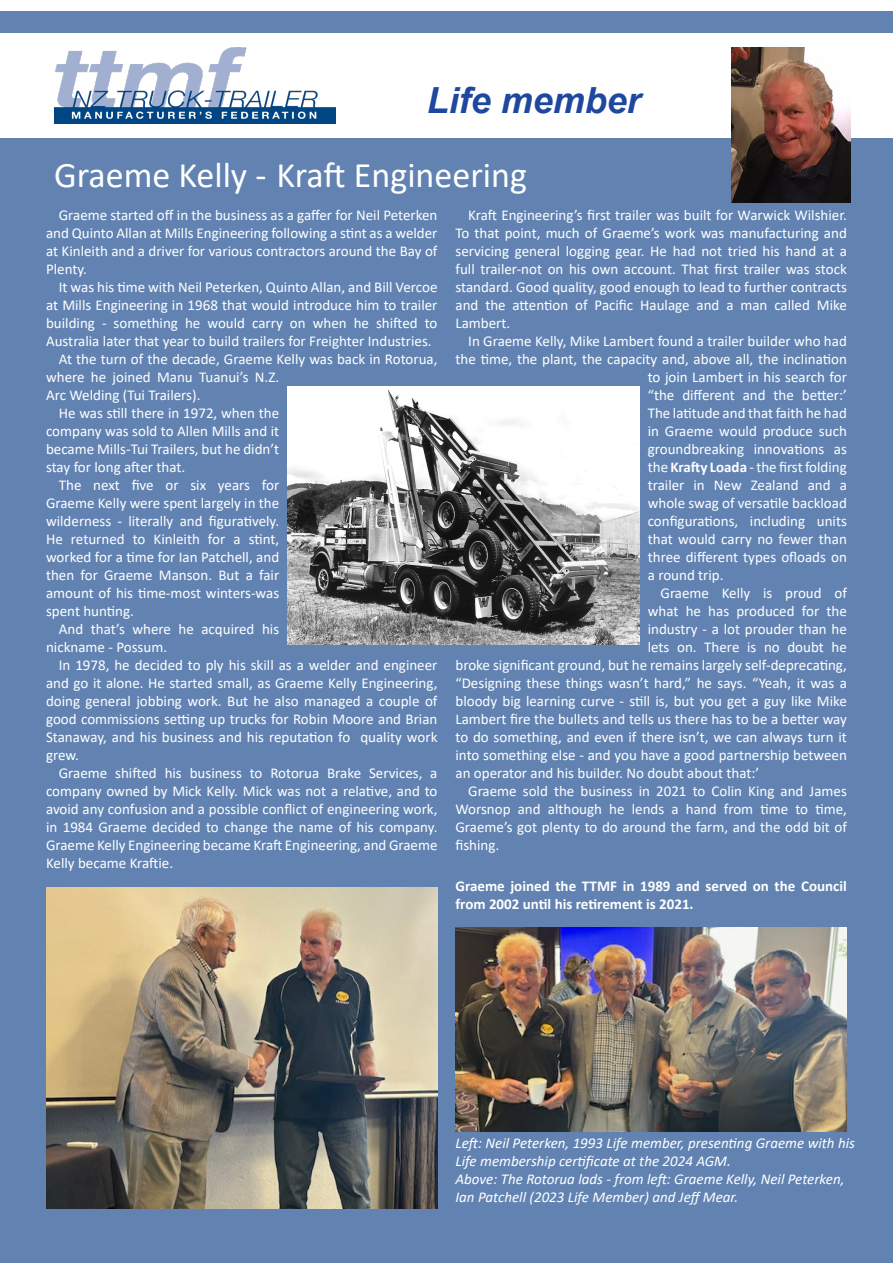
<style>
.page{position:relative;width:893px;height:1263px;background:#fff}
.page>*{position:absolute;margin:0;border:0;box-sizing:border-box;transform-origin:0 0}
.t1{font:36px "Calibri";color:#fff}
.t2{font:italic 700 36px "Arial";color:#1e489f}
.t3{font:15px/18px "Calibri";color:#fff;text-align:justify}
.t4{font:italic 15px/18px "Calibri";color:#fff}
.t5{font:700 15px/18px "Calibri";color:#fff}
.s1{font-weight:700}
</style>
<div class="page">
<div style="left:0;top:12px;width:893px;height:1251px;background:#6283b2"></div>
<div style="left:0;top:33px;width:893px;height:104px;background:#fff"></div>
<img style="left:54px;top:47px;width:282px;height:77px">
<img style="left:46px;top:887px;width:391px;height:322px">
<img style="left:288px;top:387px;width:351px;height:258px">
<img style="left:455px;top:928px;width:392px;height:203px">
<img style="left:732px;top:47px;width:118px;height:155px">
<p class="t2" style="left:427px;top:77px;width:216px">Life member</p>
<p class="t1" style="left:54px;top:150px;width:474px">Graeme Kelly - Kraft Engineering</p>
<p class="t3" style="left:46px;top:205px;width:393px;text-indent:13px">Graeme started off in the business as a gaffer for Neil Peterken and Quinto Allan at Mills Engineering following a stint as a welder at Kinleith and a driver for various contractors around the Bay of Plenty.</p>
<p class="t3" style="left:46px;top:277px;width:393px;text-indent:13px">It was his time with Neil Peterken, Quinto Allan, and Bill Vercoe at Mills Engineering in 1968 that would introduce him to trailer building - something he would carry on when he shifted to Australia later that year to build trailers for Freighter Industries.</p>
<p class="t3" style="left:46px;top:349px;width:393px;text-align:left;text-indent:13px">At the turn of the decade, Graeme Kelly was back in Rotorua, where he joined Manu Tuanui’s N.Z.<br>Arc Welding (Tui Trailers).</p>
<p class="t3" style="left:46px;top:403px;width:235px;text-indent:13px">He was still there in 1972, when the company was sold to Allen Mills and it became Mills-Tui Trailers, but he didn’t stay for long after that.</p>
<p class="t3" style="left:46px;top:475px;width:235px;text-indent:13px">The next five or six years for Graeme Kelly were spent largely in the wilderness - literally and figuratively.<br>He returned to Kinleith for a stint, worked for a time for Ian Patchell, and then for Graeme Manson. But a fair amount of his time-most winters-was spent hunting.</p>
<p class="t3" style="left:46px;top:619px;width:235px;text-indent:13px">And that’s where he acquired his nickname - Possum.</p>
<p class="t3" style="left:46px;top:655px;width:393px;text-indent:13px">In 1978, he decided to ply his skill as a welder and engineer and go it alone. He started small, as Graeme Kelly Engineering, doing general jobbing work. But he also managed a couple of good commissions setting up trucks for Robin Moore and Brian Stanaway, and his business and his reputation fo quality work grew.</p>
<p class="t3" style="left:46px;top:763px;width:393px;text-indent:13px">Graeme shifted his business to Rotorua Brake Services, a company owned by Mick Kelly. Mick was not a relative, and to avoid any confusion and a possible conflict of engineering work, in 1984 Graeme decided to change the name of his company.<br>Graeme Kelly Engineering became Kraft Engineering, and Graeme Kelly became Kraftie.</p>
<p class="t3" style="left:455px;top:205px;width:393px;text-indent:13px">Kraft Engineering’s first trailer was built for Warwick Wilshier.<br>To that point, much of Graeme’s work was manufacturing and servicing general logging gear. He had not tried his hand at a full trailer-not on his own account. That first trailer was stock standard. Good quality, good enough to lead to further contracts and the attention of Pacific Haulage and a man called Mike Lambert.</p>
<p class="t3" style="left:468px;top:331px;width:380px">In Graeme Kelly, Mike Lambert found a trailer builder who had</p>
<p class="t3" style="left:455px;top:349px;width:393px">the time, the plant, the capacity and, above all, the inclination</p>
<p class="t3" style="left:648px;top:367px;width:201px">to join Lambert in his search for</p>
<p class="t3" style="left:648px;top:385px;width:201px">“the different and the better:’</p>
<p class="t3" style="left:648px;top:403px;width:201px">The latitude and that faith he had</p>
<p class="t3" style="left:648px;top:421px;width:201px">in Graeme would produce such</p>
<p class="t3" style="left:648px;top:439px;width:201px">groundbreaking innovations as</p>
<p class="t3" style="left:648px;top:457px;width:201px">the <span class="s1">Krafty Loada</span> - the first folding</p>
<p class="t3" style="left:648px;top:475px;width:201px">trailer in New Zealand and a</p>
<p class="t3" style="left:648px;top:493px;width:201px">whole swag of versatile backload</p>
<p class="t3" style="left:648px;top:511px;width:201px">configurations, including units</p>
<p class="t3" style="left:648px;top:529px;width:201px">that would carry no fewer than</p>
<p class="t3" style="left:648px;top:547px;width:201px">three different types ofloads on</p>
<p class="t3" style="left:648px;top:565px;width:77px">a round trip.</p>
<p class="t3" style="left:660px;top:583px;width:188px">Graeme Kelly is proud of</p>
<p class="t3" style="left:648px;top:601px;width:201px">what he has produced for the</p>
<p class="t3" style="left:648px;top:619px;width:201px">industry - a lot prouder than he</p>
<p class="t3" style="left:648px;top:637px;width:201px">lets on. There is no doubt he</p>
<p class="t3" style="left:455px;top:655px;width:393px">broke significant ground, but he remains largely self-deprecating,</p>
<p class="t3" style="left:455px;top:673px;width:393px">“Designing these things wasn’t hard,” he says. “Yeah, it was a</p>
<p class="t3" style="left:455px;top:691px;width:393px">bloody big learning curve - still is, but you get a guy like Mike</p>
<p class="t3" style="left:455px;top:709px;width:393px">Lambert fire the bullets and tells us there has to be a better way</p>
<p class="t3" style="left:455px;top:727px;width:393px">to do something, and even if there isn’t, we can always turn it</p>
<p class="t3" style="left:455px;top:745px;width:393px">into something else - and you have a good partnership between</p>
<p class="t3" style="left:455px;top:763px;width:305px">an operator and his builder. No doubt about that:’</p>
<p class="t3" style="left:455px;top:781px;width:393px;text-indent:13px">Graeme sold the business in 2021 to Colin King and James Worsnop and although he lends a hand from time to time, Graeme’s got plenty to do around the farm, and the odd bit of fishing.</p>
<p class="t5" style="left:455px;top:877px;width:393px">Graeme joined the TTMF in 1989 and served on the Council from 2002 until his retirement is 2021.</p>
<p class="t4" style="left:455px;top:1133px;width:401px">Left: Neil Peterken, 1993 Life member, presenting Graeme with his<br>Life membership certificate at the 2024 AGM.</p>
<p class="t4" style="left:455px;top:1169px;width:390px">Above: The Rotorua lads - from left: Graeme Kelly, Neil Peterken,<br>Ian Patchell (2023 Life Member) and Jeff Mear.</p>
</div>
